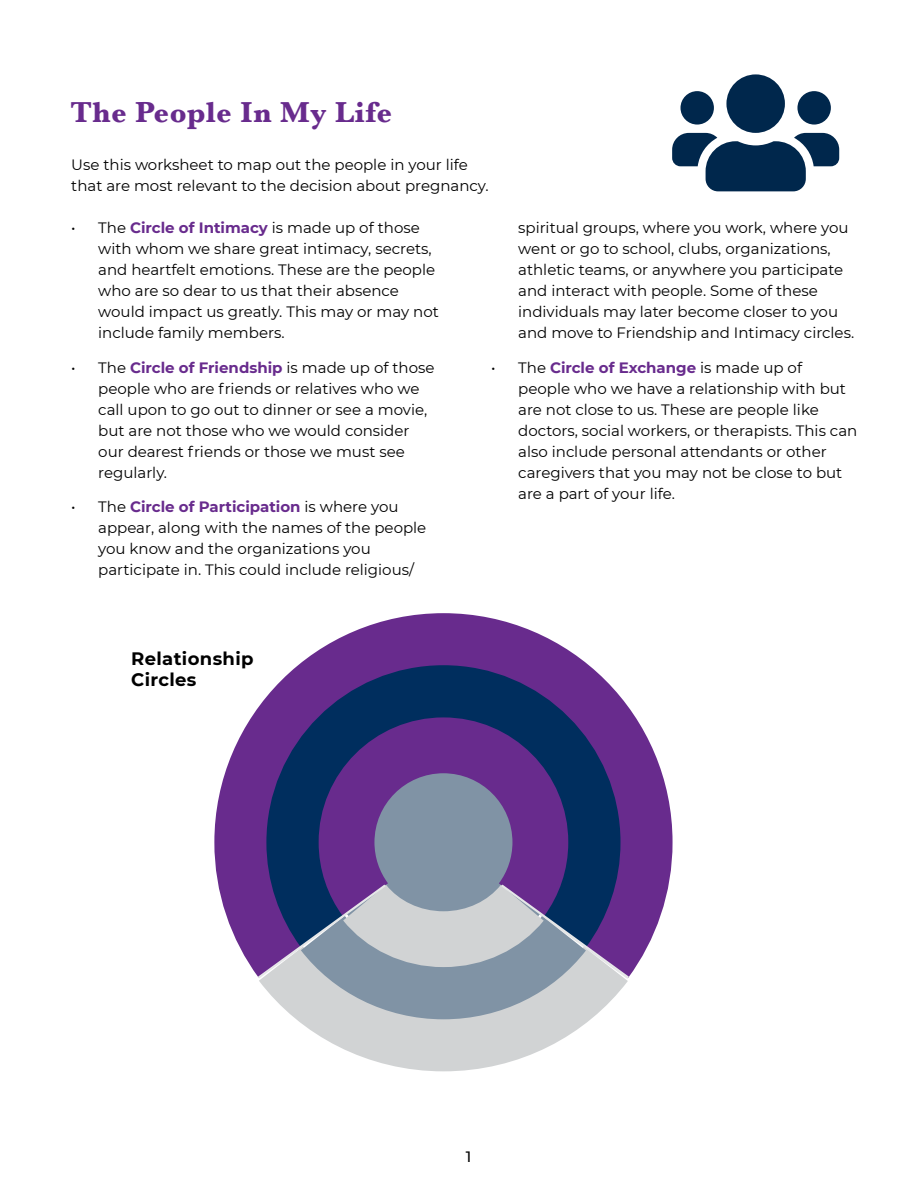
<style>
.page{position:relative;width:918px;height:1188px;background:#fff}
.page>*{position:absolute;margin:0;border:0;box-sizing:border-box;transform-origin:0 0}
.t1{font:700 30px "Baskerville";letter-spacing:.02em;color:#682b8d}
.t2{font:700 18px "Montserrat";letter-spacing:.02em;color:#000}
.Content{font:15px/21px "Montserrat";color:#000}
.t3{font:500 15px "Montserrat";color:#000}
.s1{font-weight:700;color:#682b8d}
</style>
<div class="page">
<svg style="left:214px;top:613px;width:459px;height:272px"></svg>
<svg style="left:239px;top:637px;width:409px;height:248px"></svg>
<svg style="left:291px;top:690px;width:305px;height:134px;background:#3d387b"></svg>
<svg style="left:218px;top:885px;width:451px;height:187px"></svg>
<svg style="left:245px;top:855px;width:397px;height:192px"></svg>
<svg style="left:286px;top:824px;width:315px;height:171px;background:#7f82a3"></svg>
<svg style="left:256px;top:882px;width:132px;height:99px;background:#72719b"></svg>
<svg style="left:499px;top:882px;width:132px;height:99px;background:#73739c"></svg>
<svg style="left:672px;top:74px;width:167px;height:117px"></svg>
<p class="t1" style="left:71px;top:91px;width:323px">The People In My Life</p>
<p class="Content" style="left:71px;top:154px;width:419px">Use this worksheet to map out the people in your life that are most relevant to the decision about pregnancy.</p>
<p class="Content" style="left:98px;top:217px;width:342px;text-indent:-27px">• The <span class="s1">Circle of Intimacy</span> is made up of those with whom we share great intimacy, secrets, and heartfelt emotions. These are the people who are so dear to us that their absence would impact us greatly. This may or may not include family members.</p>
<p class="Content" style="left:98px;top:356px;width:338px;text-indent:-27px">• The <span class="s1">Circle of Friendship</span> is made up of those people who are friends or relatives who we call upon to go out to dinner or see a movie, but are not those who we would consider our dearest friends or those we must see regularly.</p>
<p class="Content" style="left:98px;top:496px;width:330px;text-indent:-27px">• The <span class="s1">Circle of Participation</span> is where you appear, along with the names of the people you know and the organizations you participate in. This could include religious/</p>
<p class="Content" style="left:518px;top:217px;width:337px">spiritual groups, where you work, where you went or go to school, clubs, organizations, athletic teams, or anywhere you participate and interact with people. Some of these individuals may later become closer to you and move to Friendship and Intimacy circles.</p>
<p class="Content" style="left:518px;top:356px;width:341px;text-indent:-27px">• The <span class="s1">Circle of Exchange</span> is made up of people who we have a relationship with but are not close to us. These are people like doctors, social workers, or therapists. This can also include personal attendants or other caregivers that you may not be close to but are a part of your life.</p>
<p class="t2" style="left:131px;top:646px;width:124px">Relationship</p>
<p class="t2" style="left:131px;top:667px;width:67px">Circles</p>
<p class="t3" style="left:466px;top:1146px;width:7px">1</p>
</div>
